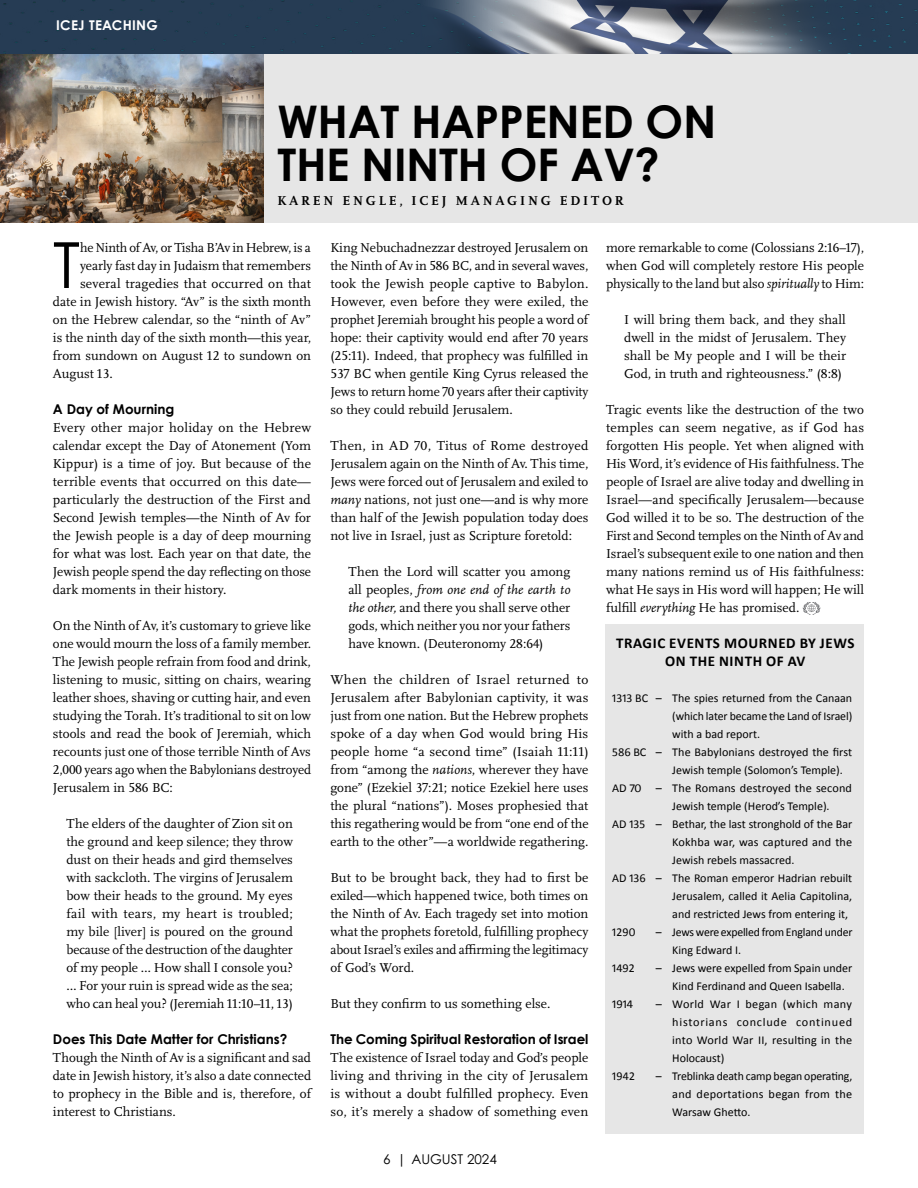
<style>
.page{position:relative;width:918px;height:1188px;background:#fff}
.page>*{position:absolute;margin:0;border:0;box-sizing:border-box;transform-origin:0 0}
.t1{font:63.6px "Century Gothic";color:#000}
.t2{font:700 45px/43.5px "Century Gothic";letter-spacing:-.01em;color:#000}
.t3{font:700 15px/18px "Calibri";letter-spacing:.04em;color:#000;text-align:center}
.t4{font:13.5px/18px "Scala Pro";color:#000;text-align:justify}
.t5{font:700 13.5px "Century Gothic";color:#000}
.t6{font:700 13.5px "Scala Pro";letter-spacing:.21em;color:#000}
.t7{font:13.5px "Century Gothic Pro";color:#000}
.t8{font:700 13.5px "Century Gothic Pro";letter-spacing:.02em;color:#fff}
.t9{font:12px/18px "Calibri";color:#000}
.s1{font-style:italic}
</style>
<div class="page">
<div style="left:0;top:0;width:917px;height:54px;background:#263c54"></div>
<img style="left:421px;top:0;width:471px;height:54px">
<hr style="left:917px;top:0;width:1px;height:54px;background:#263c54">
<div style="left:262px;top:54px;width:656px;height:169px;background:#e6e6e6"></div>
<div style="left:606px;top:624px;width:258px;height:510px;background:#e6e6e6"></div>
<svg style="left:803px;top:602px;width:17px;height:13px"></svg>
<img style="left:0;top:54px;width:264px;height:169px">
<p class="t8" style="left:56px;top:17px;width:103px">ICEJ TEACHING</p>
<h2 class="t2" style="left:278px;top:97px;width:440px">WHAT HAPPENED ON<br>THE NINTH OF AV?</h2>
<p class="t6" style="left:278px;top:193px;width:348px">KAREN ENGLE, ICEJ MANAGING EDITOR</p>
<h1 class="t1" style="left:53px;top:221px;width:29px">T</h1>
<p class="t4" style="left:80px;top:239px;width:232px">he Ninth of Av, or Tisha B’Av in Hebrew, is a</p>
<p class="t4" style="left:80px;top:257px;width:233px">yearly fast day in Judaism that remembers</p>
<p class="t4" style="left:80px;top:275px;width:233px">several tragedies that occurred on that</p>
<p class="t4" style="left:53px;top:293px;width:260px">date in Jewish history. “Av” is the sixth month</p>
<p class="t4" style="left:53px;top:311px;width:260px">on the Hebrew calendar, so the “ninth of Av”</p>
<p class="t4" style="left:53px;top:329px;width:260px">is the ninth day of the sixth month—this year,</p>
<p class="t4" style="left:53px;top:347px;width:260px">from sundown on August 12 to sundown on</p>
<p class="t4" style="left:53px;top:365px;width:61px">August 13.</p>
<p class="t5" style="left:53px;top:399px;width:123px">A Day of Mourning</p>
<p class="t4" style="left:53px;top:419px;width:260px">Every other major holiday on the Hebrew calendar except the Day of Atonement (Yom Kippur) is a time of joy. But because of the terrible events that occurred on this date— particularly the destruction of the First and Second Jewish temples—the Ninth of Av for the Jewish people is a day of deep mourning for what was lost. Each year on that date, the Jewish people spend the day reflecting on those dark moments in their history.</p>
<p class="t4" style="left:53px;top:617px;width:260px">On the Ninth of Av, it’s customary to grieve like one would mourn the loss of a family member.<br>The Jewish people refrain from food and drink, listening to music, sitting on chairs, wearing leather shoes, shaving or cutting hair, and even studying the Torah. It’s traditional to sit on low stools and read the book of Jeremiah, which recounts just one of those terrible Ninth of Avs 2,000 years ago when the Babylonians destroyed Jerusalem in 586 BC:</p>
<p class="t4" style="left:66px;top:815px;width:228px">The elders of the daughter of Zion sit on the ground and keep silence; they throw dust on their heads and gird themselves with sackcloth. The virgins of Jerusalem bow their heads to the ground. My eyes fail with tears, my heart is troubled; my bile [liver] is poured on the ground because of the destruction of the daughter of my people … How shall I console you? … For your ruin is spread wide as the sea; who can heal you? (Jeremiah 11:10–11, 13)</p>
<p class="t5" style="left:53px;top:1029px;width:236px">Does This Date Matter for Christians?</p>
<p class="t4" style="left:53px;top:1049px;width:260px">Though the Ninth of Av is a significant and sad date in Jewish history, it’s also a date connected to prophecy in the Bible and is, therefore, of interest to Christians.</p>
<p class="t4" style="left:330px;top:239px;width:260px">King Nebuchadnezzar destroyed Jerusalem on the Ninth of Av in 586 BC, and in several waves, took the Jewish people captive to Babylon.<br>However, even before they were exiled, the prophet Jeremiah brought his people a word of hope: their captivity would end after 70 years (25:11). Indeed, that prophecy was fulfilled in 537 BC when gentile King Cyrus released the Jews to return home 70 years after their captivity so they could rebuild Jerusalem.</p>
<p class="t4" style="left:330px;top:437px;width:260px">Then, in AD 70, Titus of Rome destroyed Jerusalem again on the Ninth of Av. This time, Jews were forced out of Jerusalem and exiled to <span class="s1">many</span> nations, not just one—and is why more than half of the Jewish population today does not live in Israel, just as Scripture foretold:</p>
<p class="t4" style="left:348px;top:563px;width:223px">Then the Lord will scatter you among all peoples, <span class="s1">from one end of the earth to the other,</span> and there you shall serve other gods, which neither you nor your fathers have known. (Deuteronomy 28:64)</p>
<p class="t4" style="left:330px;top:671px;width:260px">When the children of Israel returned to Jerusalem after Babylonian captivity, it was just from one nation. But the Hebrew prophets spoke of a day when God would bring His people home “a second time” (Isaiah 11:11) from “among the <span class="s1">nations</span>, wherever they have gone” (Ezekiel 37:21; notice Ezekiel here uses the plural “nations”). Moses prophesied that this regathering would be from “one end of the earth to the other”—a worldwide regathering.</p>
<p class="t4" style="left:330px;top:869px;width:260px">But to be brought back, they had to first be exiled—which happened twice, both times on the Ninth of Av. Each tragedy set into motion what the prophets foretold, fulfilling prophecy about Israel’s exiles and affirming the legitimacy of God’s Word.</p>
<p class="t4" style="left:330px;top:995px;width:222px">But they confirm to us something else.</p>
<p class="t5" style="left:330px;top:1029px;width:260px">The Coming Spiritual Restoration of Israel</p>
<p class="t4" style="left:330px;top:1049px;width:260px">The existence of Israel today and God’s people living and thriving in the city of Jerusalem is without a doubt fulfilled prophecy. Even so, it’s merely a shadow of something even</p>
<p class="t7" style="left:383px;top:1150px;width:115px">6 | AUGUST 2024</p>
<p class="t4" style="left:606px;top:239px;width:260px">more remarkable to come (Colossians 2:16–17), when God will completely restore His people physically to the land but also <span class="s1">spiritually</span> to Him:</p>
<p class="t4" style="left:624px;top:311px;width:224px">I will bring them back, and they shall dwell in the midst of Jerusalem. They shall be My people and I will be their God, in truth and righteousness.” (8:8)</p>
<p class="t4" style="left:606px;top:401px;width:260px">Tragic events like the destruction of the two temples can seem negative, as if God has forgotten His people. Yet when aligned with His Word, it’s evidence of His faithfulness. The people of Israel are alive today and dwelling in Israel—and specifically Jerusalem—because God willed it to be so. The destruction of the First and Second temples on the Ninth of Av and Israel’s subsequent exile to one nation and then many nations remind us of His faithfulness: what He says in His word will happen; He will fulfill <span class="s1">everything</span> He has promised.</p>
<p class="t3" style="left:616px;top:634px;width:240px">TRAGIC EVENTS MOURNED BY JEWS<br>ON THE NINTH OF AV</p>
<p class="t9" style="left:612px;top:689px;width:241px">1313 BC – The spies returned from the Canaan</p>
<p class="t9" style="left:672px;top:707px;width:181px">(which later became the Land of Israel)</p>
<p class="t9" style="left:672px;top:725px;width:89px">with a bad report.</p>
<p class="t9" style="left:612px;top:743px;width:241px">586 BC – The Babylonians destroyed the first</p>
<p class="t9" style="left:672px;top:761px;width:172px">Jewish temple (Solomon’s Temple).</p>
<p class="t9" style="left:612px;top:779px;width:241px">AD 70 – The Romans destroyed the second</p>
<p class="t9" style="left:672px;top:797px;width:159px">Jewish temple (Herod’s Temple).</p>
<p class="t9" style="left:612px;top:815px;width:241px">AD 135 – Bethar, the last stronghold of the Bar</p>
<p class="t9" style="left:672px;top:833px;width:181px">Kokhba war, was captured and the</p>
<p class="t9" style="left:672px;top:851px;width:124px">Jewish rebels massacred.</p>
<p class="t9" style="left:612px;top:869px;width:241px">AD 136 – The Roman emperor Hadrian rebuilt</p>
<p class="t9" style="left:672px;top:887px;width:181px">Jerusalem, called it Aelia Capitolina,</p>
<p class="t9" style="left:672px;top:905px;width:177px">and restricted Jews from entering it,</p>
<p class="t9" style="left:612px;top:923px;width:25px">1290</p>
<p class="t9" style="left:672px;top:923px;width:182px;text-indent:-16px">– Jews were expelled from England under<br>King Edward I.</p>
<p class="t9" style="left:612px;top:959px;width:24px">1492</p>
<p class="t9" style="left:672px;top:959px;width:181px;text-indent:-16px">– Jews were expelled from Spain under<br>Kind Ferdinand and Queen Isabella.</p>
<p class="t9" style="left:612px;top:995px;width:23px">1914</p>
<p class="t9" style="left:672px;top:995px;width:181px;text-align:justify;text-indent:-16px">– World War I began (which many historians conclude continued into World War II, resulting in the Holocaust)</p>
<p class="t9" style="left:612px;top:1067px;width:24px">1942</p>
<p class="t9" style="left:672px;top:1067px;width:182px;text-align:justify;text-indent:-16px">– Treblinka death camp began operating, and deportations began from the Warsaw Ghetto.</p>
</div>
